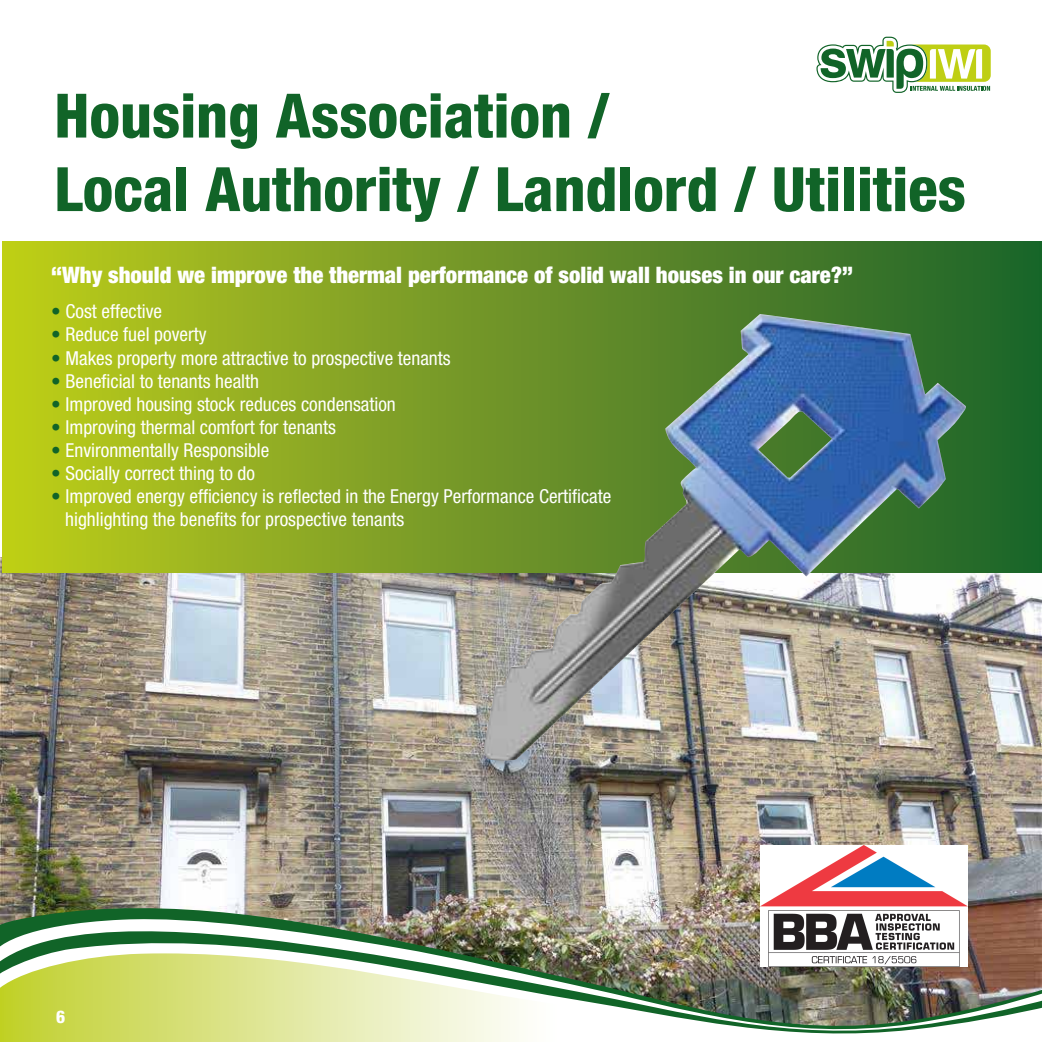
<style>
.page{position:relative;width:1042px;height:1042px;background:#fff}
.page>*{position:absolute;margin:0;border:0;box-sizing:border-box;transform-origin:0 0}
.t1{font:800 condensed 61.25px/73.5px "Helvetica Neue";color:#116428}
.t2{font:900 condensed 22.75px "Helvetica Neue";color:#fff}
.t3{font:condensed 19.25px/23.1px "Helvetica Neue";color:#fff}
.t4{font:800 condensed 17.5px "Helvetica Neue";color:#fff}
.s1{color:#116428}
</style>
<div class="page">
<img style="left:0;top:557px;width:1042px;height:342px">
<div style="left:2px;top:242px;width:1040px;height:330px;background:linear-gradient(to right,#beca1e,#1c602d)"></div>
<img style="left:0;top:899px;width:1042px;height:14px">
<img style="left:0;top:913px;width:1042px;height:14px">
<img style="left:0;top:927px;width:1042px;height:26px">
<img style="left:0;top:953px;width:1042px;height:89px">
<svg style="left:816px;top:37px;width:174px;height:56px"></svg>
<img style="left:482px;top:314px;width:485px;height:447px">
<img style="left:760px;top:845px;width:207px;height:121px">
<h1 class="t1" style="left:54px;top:78px;width:913px">Housing Association /<br>Local Authority / Landlord / Utilities</h1>
<p class="t2" style="left:51px;top:261px;width:803px">“Why should we improve the thermal performance of solid wall houses in our care?”</p>
<p class="t3" style="left:51px;top:300px;width:112px"><span class="s1">•</span> Cost effective</p>
<p class="t3" style="left:51px;top:323px;width:157px"><span class="s1">•</span> Reduce fuel poverty</p>
<p class="t3" style="left:51px;top:346px;width:401px"><span class="s1">•</span> Makes property more attractive to prospective tenants</p>
<p class="t3" style="left:51px;top:369px;width:209px"><span class="s1">•</span> Beneficial to tenants health</p>
<p class="t3" style="left:51px;top:392px;width:346px"><span class="s1">•</span> Improved housing stock reduces condensation</p>
<p class="t3" style="left:51px;top:415px;width:286px"><span class="s1">•</span> Improving thermal comfort for tenants</p>
<p class="t3" style="left:51px;top:438px;width:220px"><span class="s1">•</span> Environmentally Responsible</p>
<p class="t3" style="left:51px;top:461px;width:205px"><span class="s1">•</span> Socially correct thing to do</p>
<p class="t3" style="left:65px;top:485px;width:548px;text-indent:-14px"><span class="s1">•</span> Improved energy efficiency is reflected in the Energy Performance Certificate highlighting the benefits for prospective tenants</p>
<p class="t4" style="left:56px;top:1005px;width:11px">6</p>
</div>
